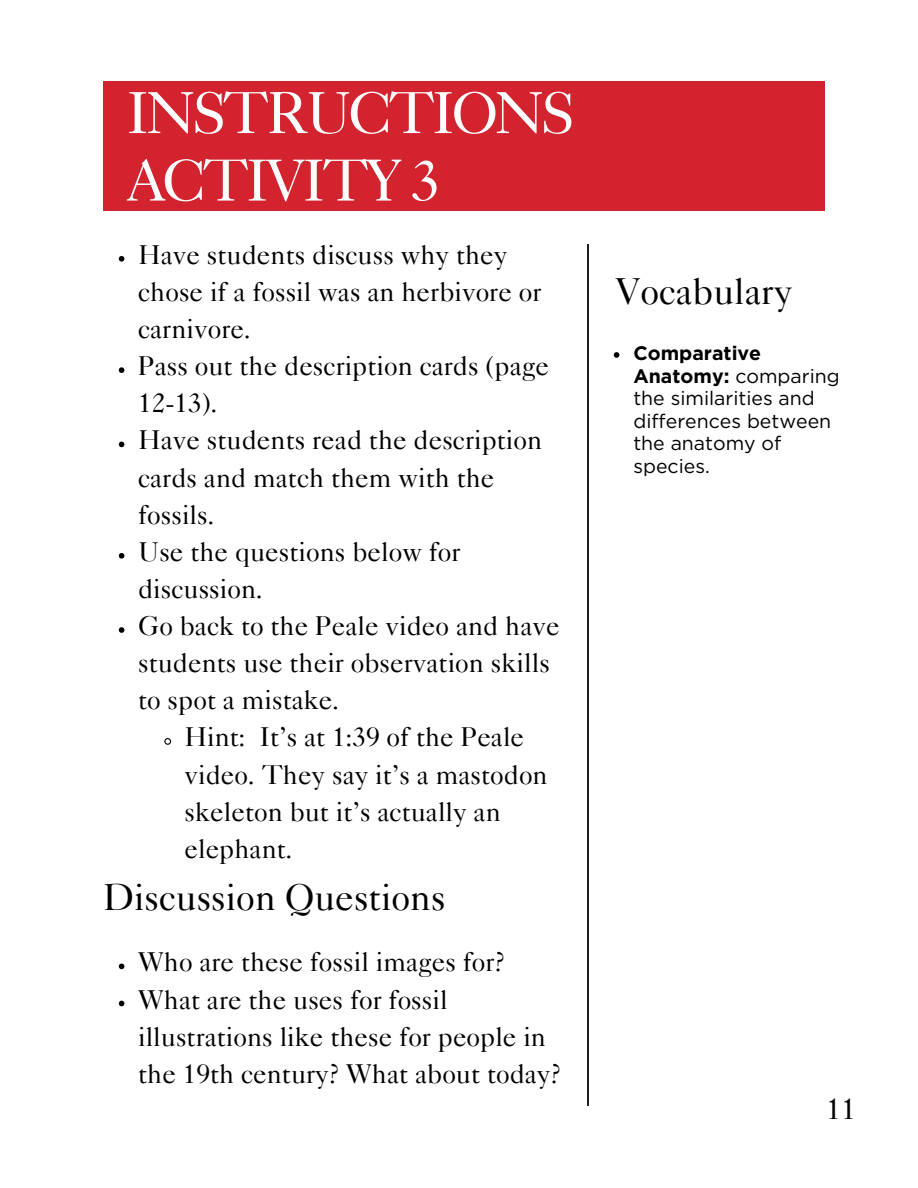
<style>
.page{position:relative;width:918px;height:1188px;background:#fff}
.page>*{position:absolute;margin:0;border:0;box-sizing:border-box;transform-origin:0 0}
.t1{font:59.25px/67.5px "Caslon 540 LT Std";letter-spacing:-.05em;color:#fff}
.t2{font:37.5px "Caslon 540 LT Std";color:#000}
.t3{font:30px "Caslon 540 LT Std";color:#000}
.t4{font:27.3px/37.2px "Caslon 540 LT Std";color:#000}
.t5{font:19.5px/22.5px "Gotham";color:#000}
.s1{font-weight:700}
</style>
<div class="page">
<hr style="left:587px;top:244px;width:2px;height:862px;background:#231f20">
<div style="left:103px;top:81px;width:721px;height:130px;background:#d2232e"></div>
<svg style="left:119px;top:256px;width:5px;height:6px"></svg>
<svg style="left:119px;top:367px;width:5px;height:6px"></svg>
<svg style="left:119px;top:442px;width:5px;height:5px"></svg>
<svg style="left:119px;top:553px;width:5px;height:6px"></svg>
<svg style="left:119px;top:627px;width:5px;height:6px"></svg>
<svg style="left:164px;top:738px;width:8px;height:7px"></svg>
<svg style="left:119px;top:964px;width:5px;height:5px"></svg>
<svg style="left:119px;top:1001px;width:5px;height:5px"></svg>
<svg style="left:614px;top:352px;width:5px;height:6px"></svg>
<h1 class="t1" style="left:126px;top:88px;width:450px">INSTRUCTIONS<br>ACTIVITY 3</h1>
<p class="t4" style="left:138px;top:240px;width:405px">Have students discuss why they chose if a fossil was an herbivore or carnivore.</p>
<p class="t4" style="left:138px;top:351px;width:412px">Pass out the description cards (page<br>12-13).</p>
<p class="t4" style="left:138px;top:425px;width:406px">Have students read the description cards and match them with the fossils.</p>
<p class="t4" style="left:138px;top:537px;width:324px">Use the questions below for discussion.</p>
<p class="t4" style="left:138px;top:611px;width:423px">Go back to the Peale video and have students use their observation skills to spot a mistake.</p>
<p class="t4" style="left:184px;top:722px;width:365px">Hint: It’s at 1:39 of the Peale video. They say it’s a mastodon skeleton but it’s actually an elephant.</p>
<h2 class="t2" style="left:103px;top:884px;width:344px">Discussion Questions</h2>
<p class="t4" style="left:138px;top:947px;width:369px">Who are these fossil images for?</p>
<p class="t4" style="left:138px;top:985px;width:425px">What are the uses for fossil illustrations like these for people in the 19th century? What about today?</p>
<h2 class="t2" style="left:616px;top:278px;width:179px">Vocabulary</h2>
<p class="t5" style="left:633px;top:342px;width:208px"><span class="s1">Comparative<br>Anatomy:</span> comparing the similarities and differences between the anatomy of species.</p>
<p class="t3" style="left:826px;top:1098px;width:31px">11</p>
</div>
